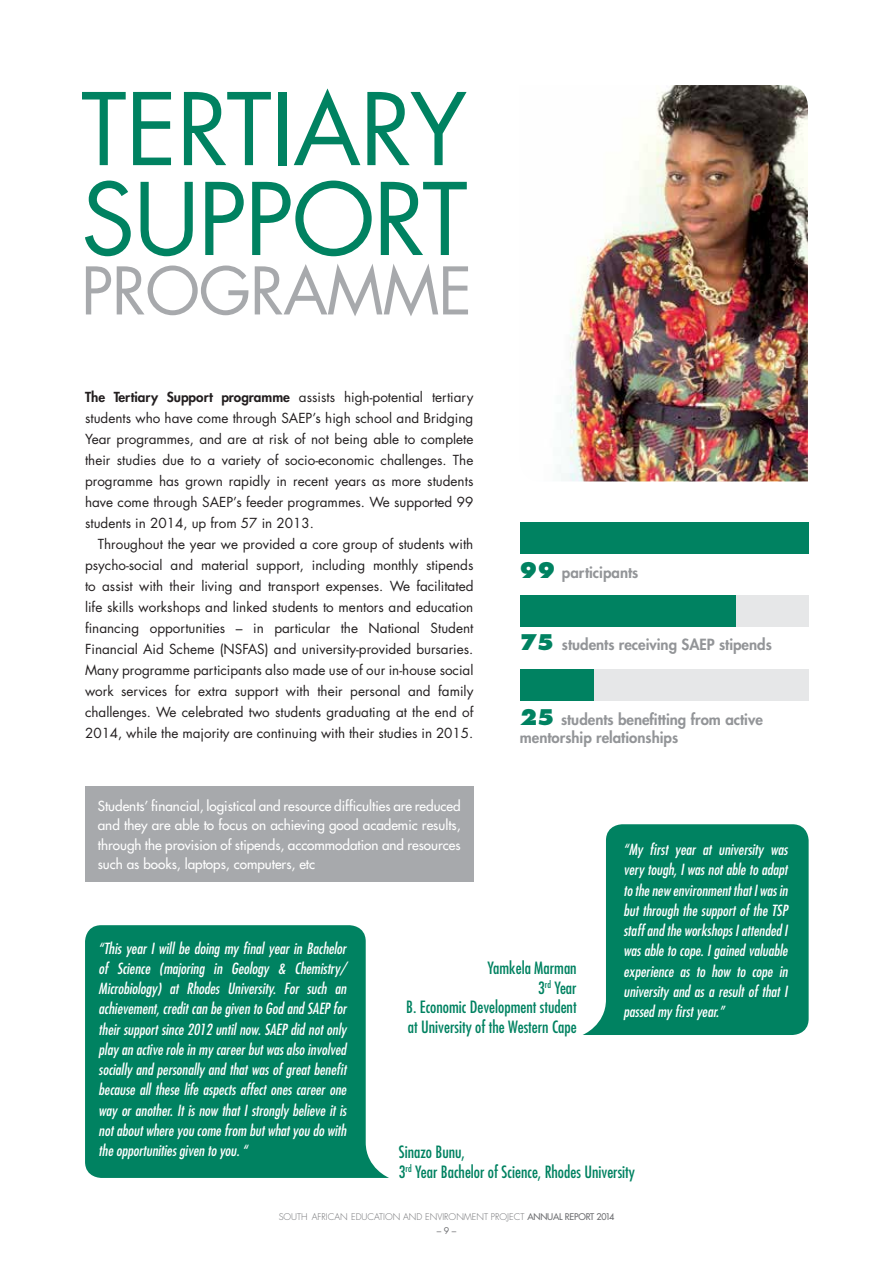
<style>
.page{position:relative;width:893px;height:1263px;background:#fff}
.page>*{position:absolute;margin:0;border:0;box-sizing:border-box;transform-origin:0 0}
.t1{font:97.05px/89.8px "Futura Std";letter-spacing:-.02em;color:#008261}
.t2{font:63.75px "Futura Std";letter-spacing:-.02em;color:#a7a9ac}
.t3{font:condensed 16.5px/19.5px "Futura Std";color:#008261}
.t4{font:italic condensed 15px/20.2px "Futura Std";color:#fff;text-align:justify}
.t5{font:800 15px/18px "Futura Std";color:#939598}
.t6{font:13.5px/21px "Futura Std";color:#231f20;text-align:justify}
.t7{font:500 13.5px/19.5px "Futura Std";color:#fff;text-align:justify}
.t8{font:300 9px "Futura Std";color:#6d6e71}
.t9{font:9px "Futura Std";color:#6d6e71}
.s1{font-weight:800}
.s2{font-size:21px;color:#008261}
.s3{font-weight:500}
</style>
<div class="page">
<div style="left:85px;top:787px;width:388px;height:95px;background:#a7a9ac"></div>
<div style="left:521px;top:522px;width:288px;height:32px;background:#008261"></div>
<div style="left:521px;top:595px;width:288px;height:32px;background:#e6e7e8"></div>
<div style="left:521px;top:595px;width:215px;height:32px;background:#008261"></div>
<div style="left:521px;top:669px;width:288px;height:31px;background:#e6e7e8"></div>
<div style="left:521px;top:669px;width:73px;height:31px;background:#008261"></div>
<svg style="left:582px;top:824px;width:227px;height:211px;background:#1b8f71"></svg>
<svg style="left:85px;top:925px;width:304px;height:253px;background:#118a6b"></svg>
<img style="left:559px;top:85px;width:249px;height:396px">
<h1 class="t1" style="left:81px;top:86px;width:388px">TERTIARY<br>SUPPORT</h1>
<h2 class="t2" style="left:81px;top:250px;width:393px">PROGRAMME</h2>
<p class="t6" style="left:85px;top:387px;width:390px"><span class="s1">The Tertiary Support programme</span> assists high-potential tertiary students who have come through SAEP’s high school and Bridging Year programmes, and are at risk of not being able to complete their studies due to a variety of socio-economic challenges. The programme has grown rapidly in recent years as more students have come through SAEP’s feeder programmes. We supported 99 students in 2014, up from 57 in 2013.</p>
<p class="t6" style="left:85px;top:534px;width:390px;text-indent:13px">Throughout the year we provided a core group of students with psycho-social and material support, including monthly stipends to assist with their living and transport expenses. We facilitated life skills workshops and linked students to mentors and education financing opportunities – in particular the National Student Financial Aid Scheme (NSFAS) and university-provided bursaries.<br>Many programme participants also made use of our in-house social work services for extra support with their personal and family challenges. We celebrated two students graduating at the end of 2014, while the majority are continuing with their studies in 2015.</p>
<p class="t5" style="left:520px;top:563px;width:120px"><span class="s2">99</span> participants</p>
<p class="t5" style="left:520px;top:635px;width:253px"><span class="s2">75</span> students receiving SAEP stipends</p>
<p class="t5" style="left:520px;top:710px;width:244px"><span class="s2">25</span> students benefitting from active mentorship relationships</p>
<p class="t7" style="left:98px;top:796px;width:364px">Students’ financial, logistical and resource difficulties are reduced and they are able to focus on achieving good academic results, through the provision of stipends, accommodation and resources such as books, laptops, computers, etc</p>
<p class="t4" style="left:623px;top:840px;width:166px">“My first year at university was very tough, I was not able to adapt to the new environment that I was in but through the support of the TSP staff and the workshops I attended I was able to cope. I gained valuable experience as to how to cope in university and as a result of that I passed my first year.”</p>
<p class="t4" style="left:99px;top:938px;width:249px">“This year I will be doing my final year in Bachelor of Science (majoring in Geology &amp; Chemistry/ Microbiology) at Rhodes University. For such an achievement, credit can be given to God and SAEP for their support since 2012 until now. SAEP did not only play an active role in my career but was also involved socially and personally and that was of great benefit because all these life aspects affect ones career one way or another. It is now that I strongly believe it is not about where you come from but what you do with the opportunities given to you. “</p>
<p class="t3" style="left:406px;top:958px;width:172px;text-align:right">Yamkela Marman<br>3<sup>rd</sup> Year<br>B. Economic Development student at University of the Western Cape</p>
<p class="t3" style="left:399px;top:1142px;width:238px">Sinazo Bunu,<br>3<sup>rd</sup> Year Bachelor of Science, Rhodes University</p>
<p class="t8" style="left:279px;top:1211px;width:337px">SOUTH AFRICAN EDUCATION AND ENVIRONMENT PROJECT <span class="s3">ANNUAL REPORT 2014</span></p>
<p class="t9" style="left:437px;top:1225px;width:21px">– 9 –</p>
</div>
